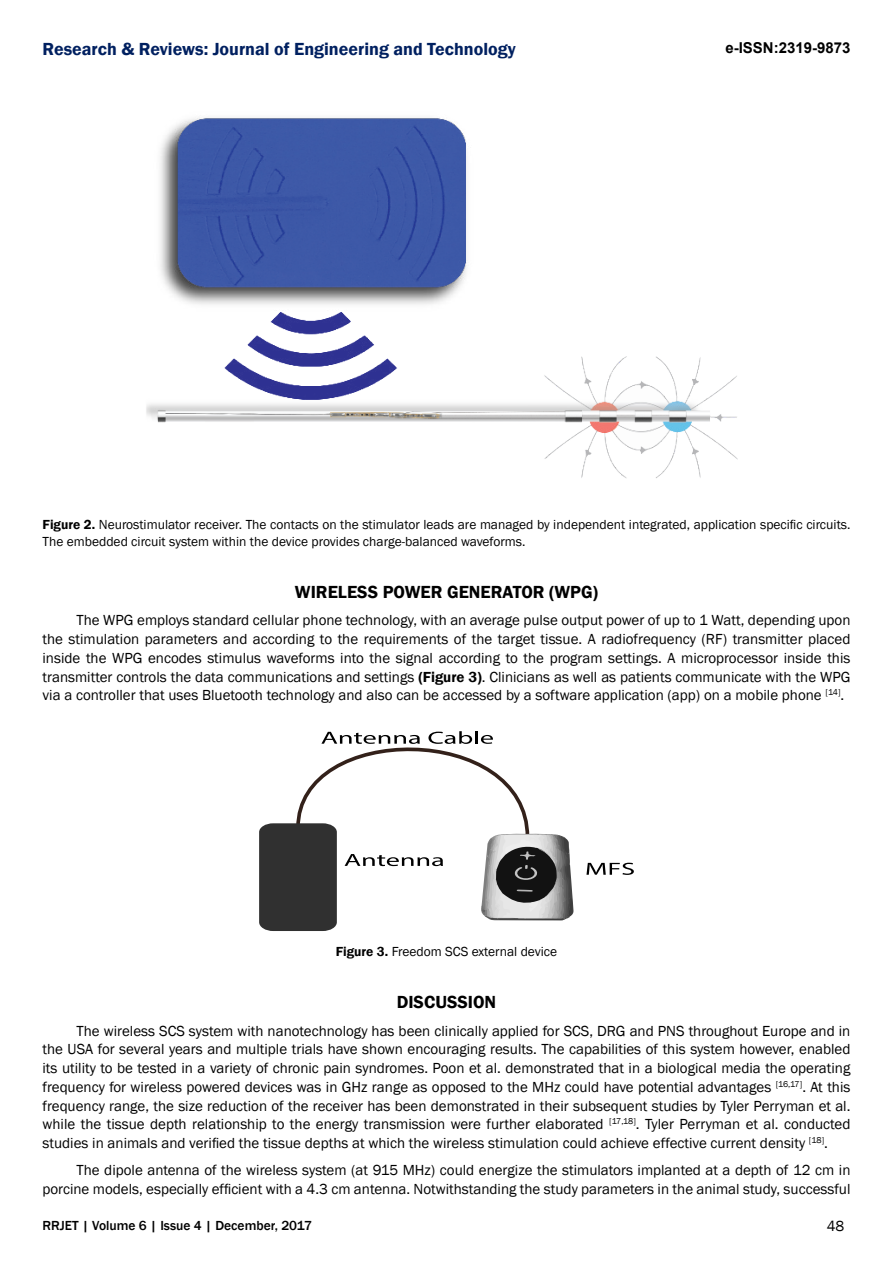
<style>
.page{position:relative;width:893px;height:1263px;background:#fff}
.page>*{position:absolute;margin:0;border:0;box-sizing:border-box;transform-origin:0 0}
.t1{font:600 18px "Franklin Gothic";color:#002060}
.t2{font:600 18px "Franklin Gothic";color:#000}
.t3{font:15px/18.8px "Franklin Gothic";color:#000;text-align:justify}
.t4{font:700 15px "Arial";color:#000}
.t5{font:13.5px/16.2px "Franklin Gothic";color:#000}
.t6{font:500 13.5px "Franklin Gothic";color:#000}
.s1{font-weight:600}
</style>
<div class="page">
<img style="left:146px;top:118px;width:592px;height:360px">
<svg style="left:586px;top:863px;width:48px;height:12px"></svg>
<svg style="left:259px;top:731px;width:315px;height:200px"></svg>
<p class="t1" style="left:43px;top:38px;width:475px">Research &amp; Reviews: Journal of Engineering and Technology</p>
<p class="t4" style="left:725px;top:38px;width:127px">e-ISSN:2319-9873</p>
<p class="t5" style="left:43px;top:517px;width:809px"><span class="s1">Figure 2.</span> Neurostimulator receiver. The contacts on the stimulator leads are managed by independent integrated, application specific circuits.<br>The embedded circuit system within the device provides charge-balanced waveforms.</p>
<p class="t2" style="left:295px;top:581px;width:305px">WIRELESS POWER GENERATOR (WPG)</p>
<p class="t3" style="left:43px;top:611px;width:809px;text-indent:34px">The WPG employs standard cellular phone technology, with an average pulse output power of up to 1 Watt, depending upon the stimulation parameters and according to the requirements of the target tissue. A radiofrequency (RF) transmitter placed inside the WPG encodes stimulus waveforms into the signal according to the program settings. A microprocessor inside this transmitter controls the data communications and settings <span class="s1">(Figure 3)</span>. Clinicians as well as patients communicate with the WPG via a controller that uses Bluetooth technology and also can be accessed by a software application (app) on a mobile phone <sup>[14]</sup>.</p>
<p class="t5" style="left:336px;top:943px;width:223px"><span class="s1">Figure 3.</span> Freedom SCS external device</p>
<p class="t2" style="left:397px;top:991px;width:101px">DISCUSSION</p>
<p class="t3" style="left:43px;top:1021px;width:809px;text-indent:34px">The wireless SCS system with nanotechnology has been clinically applied for SCS, DRG and PNS throughout Europe and in the USA for several years and multiple trials have shown encouraging results. The capabilities of this system however, enabled its utility to be tested in a variety of chronic pain syndromes. Poon et al. demonstrated that in a biological media the operating frequency for wireless powered devices was in GHz range as opposed to the MHz could have potential advantages <sup>[16,17]</sup>. At this frequency range, the size reduction of the receiver has been demonstrated in their subsequent studies by Tyler Perryman et al. while the tissue depth relationship to the energy transmission were further elaborated <sup>[17,18]</sup>. Tyler Perryman et al. conducted studies in animals and verified the tissue depths at which the wireless stimulation could achieve effective current density <sup>[18]</sup>.</p>
<p class="t3" style="left:43px;top:1161px;width:809px;text-align:right">The dipole antenna of the wireless system (at 915 MHz) could energize the stimulators implanted at a depth of 12 cm in porcine models, especially efficient with a 4.3 cm antenna. Notwithstanding the study parameters in the animal study, successful</p>
<p class="t6" style="left:43px;top:1217px;width:271px">RRJET | Volume 6 | Issue 4 | December, 2017</p>
<p class="t3" style="left:827px;top:1217px;width:19px">48</p>
</div>
